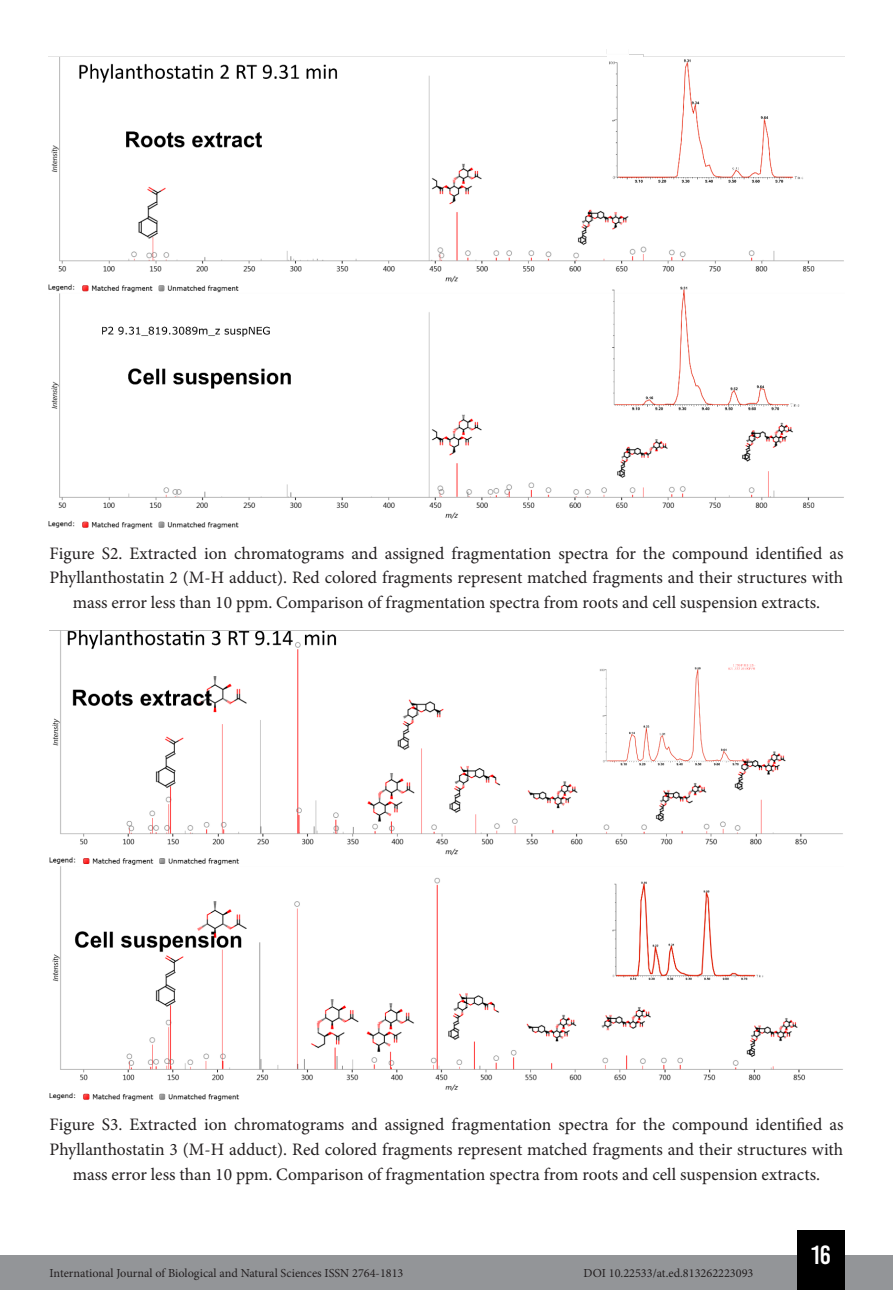
<style>
.page{position:relative;width:893px;height:1290px;background:#fff}
.page>*{position:absolute;margin:0;border:0;box-sizing:border-box;transform-origin:0 0}
.t1{font:26.25px "Bebas Kai";color:#fff}
.Info_Imagem{font:17.5px/24.5px "Minion Pro";color:#231f20;text-align:center}
.t2{font:12.25px "Minion Pro";color:#231f20}
</style>
<div class="page">
<div style="left:0;top:1255px;width:893px;height:35px;background:#939598"></div>
<div style="left:797px;top:1230px;width:48px;height:60px;background:#000"></div>
<img style="left:48px;top:50px;width:797px;height:479px">
<img style="left:50px;top:631px;width:793px;height:470px">
<p class="Info_Imagem" style="left:50px;top:541px;width:795px">Figure S2. Extracted ion chromatograms and assigned fragmentation spectra for the compound identified as<br>Phyllanthostatin 2 (M-H adduct). Red colored fragments represent matched fragments and their structures with mass error less than 10 ppm. Comparison of fragmentation spectra from roots and cell suspension extracts.</p>
<p class="Info_Imagem" style="left:50px;top:1113px;width:795px">Figure S3. Extracted ion chromatograms and assigned fragmentation spectra for the compound identified as<br>Phyllanthostatin 3 (M-H adduct). Red colored fragments represent matched fragments and their structures with mass error less than 10 ppm. Comparison of fragmentation spectra from roots and cell suspension extracts.</p>
<p class="t2" style="left:50px;top:1265px;width:355px">International Journal of Biological and Natural Sciences ISSN 2764-1813</p>
<p class="t2" style="left:584px;top:1265px;width:171px">DOI 10.22533/at.ed.813262223093</p>
<h1 class="t1" style="left:811px;top:1241px;width:21px">16</h1>
</div>
